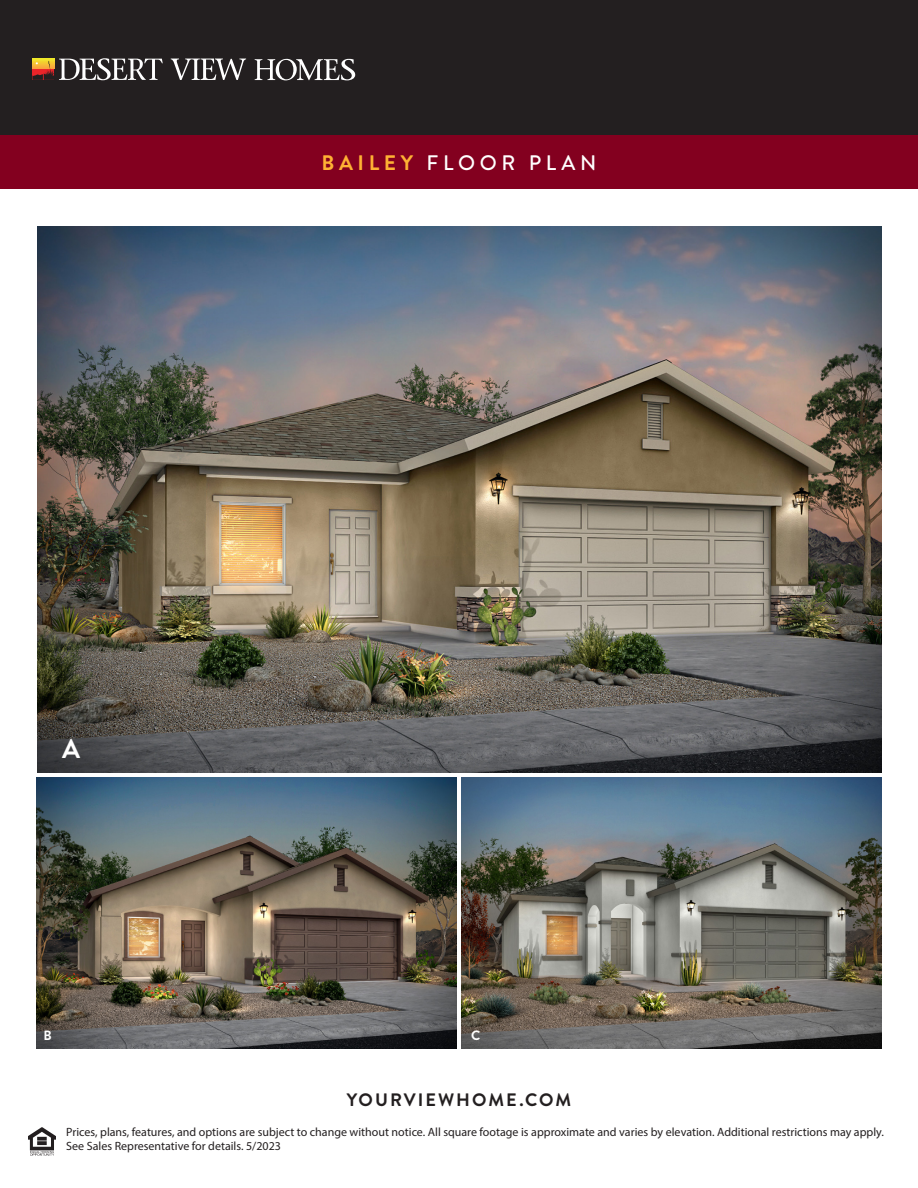
<style>
.page{position:relative;width:918px;height:1188px;background:#fff}
.page>*{position:absolute;margin:0;border:0;box-sizing:border-box;transform-origin:0 0}
.PRICE_INFO{font:700 27.15px "Brandon Grotesque";color:#fff}
.FLOOR_PLAN_NAME_-_BO{font:500 21px "Brandon Grotesque";letter-spacing:.22em;color:#fff}
.FOOTER_-_URL_TEL{font:700 18px "Brandon Grotesque";letter-spacing:.11em;color:#231f20}
.PRICE_INFO-2{font:700 13.5px "Brandon Grotesque";color:#fff}
.t1{font:12px/13.5px "Myriad Pro";color:#231f20}
.s1{font-weight:700;color:#feb134}
</style>
<div class="page">
<img style="left:29px;top:1127px;width:27px;height:29px">
<div style="left:0;top:0;width:918px;height:136px;background:#231f20"></div>
<div style="left:0;top:135px;width:918px;height:54px;background:#83001f"></div>
<svg style="left:171px;top:59px;width:75px;height:21px"></svg>
<svg style="left:255px;top:59px;width:100px;height:21px"></svg>
<svg style="left:32px;top:58px;width:131px;height:22px"></svg>
<img style="left:37px;top:777px;width:419px;height:271px">
<img style="left:462px;top:777px;width:419px;height:271px">
<img style="left:38px;top:227px;width:843px;height:545px">
<p class="PRICE_INFO" style="left:62px;top:730px;width:19px">A</p>
<p class="FLOOR_PLAN_NAME_-_BO" style="left:321px;top:148px;width:277px"><span class="s1">BAILEY</span> FLOOR PLAN</p>
<p class="PRICE_INFO-2" style="left:43px;top:1025px;width:10px">B</p>
<p class="PRICE_INFO-2" style="left:471px;top:1025px;width:11px">C</p>
<p class="FOOTER_-_URL_TEL" style="left:347px;top:1087px;width:226px">YOURVIEWHOME.COM</p>
<p class="t1" style="left:66px;top:1125px;width:819px">Prices, plans, features, and options are subject to change without notice. All square footage is approximate and varies by elevation. Additional restrictions may apply.<br>See Sales Representative for details. 5/2023</p>
</div>
